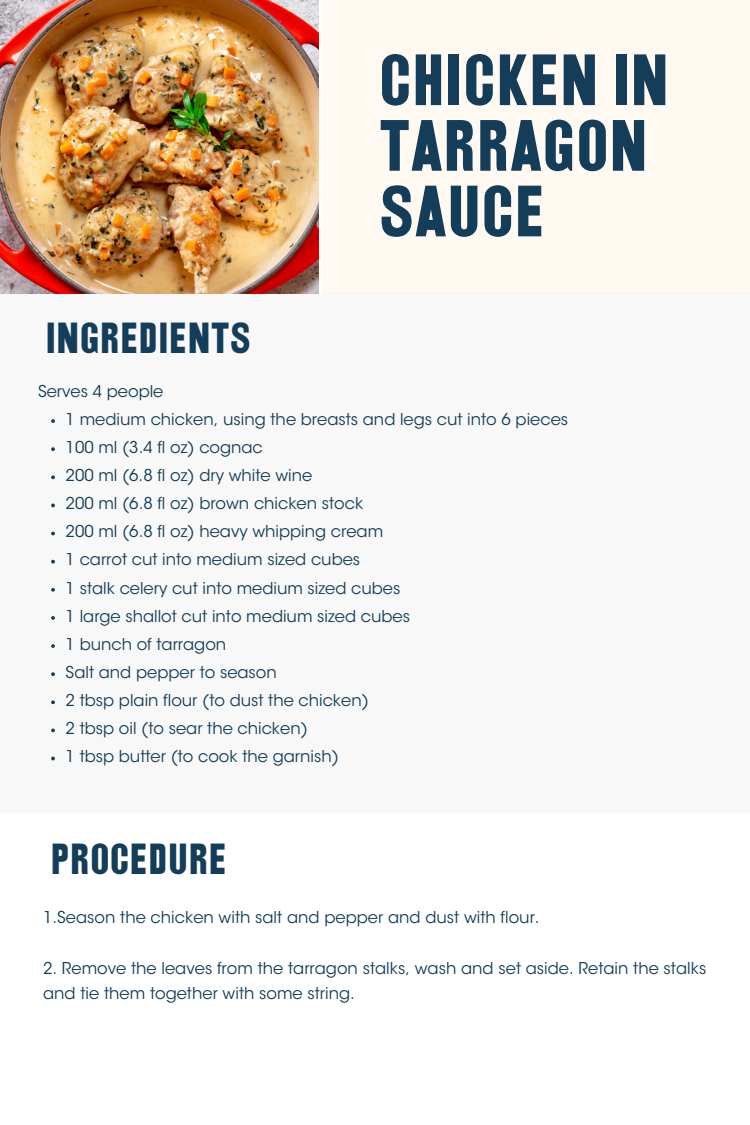
<style>
.page{position:relative;width:750px;height:1125px;background:#fff}
.page>*{position:absolute;margin:0;border:0;box-sizing:border-box;transform-origin:0 0}
.t1{font:62.5px "OPTI Railroad Gothic";color:#133d59}
.t2{font:37.5px "OPTI Railroad Gothic";color:#133d59}
.t3{font:16.25px/25.2px "ITC Avant Garde Std";color:#133d59}
</style>
<div class="page">
<img style="left:0;top:0;width:319px;height:293px">
<div style="left:0;top:294px;width:750px;height:519px;background:#f8f8f8"></div>
<div style="left:323px;top:0;width:427px;height:293px;background:#fff9f2"></div>
<svg style="left:51px;top:419px;width:4px;height:4px"></svg>
<svg style="left:51px;top:447px;width:4px;height:4px"></svg>
<svg style="left:51px;top:475px;width:4px;height:4px"></svg>
<svg style="left:51px;top:504px;width:4px;height:3px"></svg>
<svg style="left:51px;top:532px;width:4px;height:3px"></svg>
<svg style="left:51px;top:560px;width:4px;height:4px"></svg>
<svg style="left:51px;top:588px;width:4px;height:4px"></svg>
<svg style="left:51px;top:616px;width:4px;height:4px"></svg>
<svg style="left:51px;top:644px;width:4px;height:4px"></svg>
<svg style="left:51px;top:672px;width:4px;height:4px"></svg>
<svg style="left:51px;top:700px;width:4px;height:4px"></svg>
<svg style="left:51px;top:729px;width:4px;height:3px"></svg>
<svg style="left:51px;top:757px;width:4px;height:3px"></svg>
<p class="t2" style="left:43px;top:316px;width:207px">INGREDIENTS</p>
<p class="t3" style="left:38px;top:380px;width:127px">Serves 4 people</p>
<p class="t1" style="left:375px;top:44px;width:292px">CHICKEN IN</p>
<p class="t1" style="left:375px;top:109px;width:271px">TARRAGON</p>
<p class="t1" style="left:375px;top:175px;width:168px">SAUCE</p>
<p class="t3" style="left:66px;top:408px;width:504px">1 medium chicken, using the breasts and legs cut into 6 pieces</p>
<p class="t3" style="left:66px;top:436px;width:199px">100 ml (3.4 fl oz) cognac</p>
<p class="t3" style="left:66px;top:465px;width:248px">200 ml (6.8 fl oz) dry white wine</p>
<p class="t3" style="left:66px;top:493px;width:299px">200 ml (6.8 fl oz) brown chicken stock</p>
<p class="t3" style="left:66px;top:521px;width:319px">200 ml (6.8 fl oz) heavy whipping cream</p>
<p class="t3" style="left:66px;top:549px;width:296px">1 carrot cut into medium sized cubes</p>
<p class="t3" style="left:66px;top:577px;width:336px">1 stalk celery cut into medium sized cubes</p>
<p class="t3" style="left:66px;top:605px;width:346px">1 large shallot cut into medium sized cubes</p>
<p class="t3" style="left:66px;top:633px;width:162px">1 bunch of tarragon</p>
<p class="t3" style="left:66px;top:661px;width:213px">Salt and pepper to season</p>
<p class="t3" style="left:66px;top:690px;width:305px">2 tbsp plain flour (to dust the chicken)</p>
<p class="t3" style="left:66px;top:718px;width:244px">2 tbsp oil (to sear the chicken)</p>
<p class="t3" style="left:66px;top:746px;width:275px">1 tbsp butter (to cook the garnish)</p>
<p class="t2" style="left:48px;top:837px;width:178px">PROCEDURE</p>
<p class="t3" style="left:43px;top:907px;width:498px">1.Season the chicken with salt and pepper and dust with flour.</p>
<p class="t3" style="left:43px;top:957px;width:665px">2. Remove the leaves from the tarragon stalks, wash and set aside. Retain the stalks and tie them together with some string.</p>
</div>
